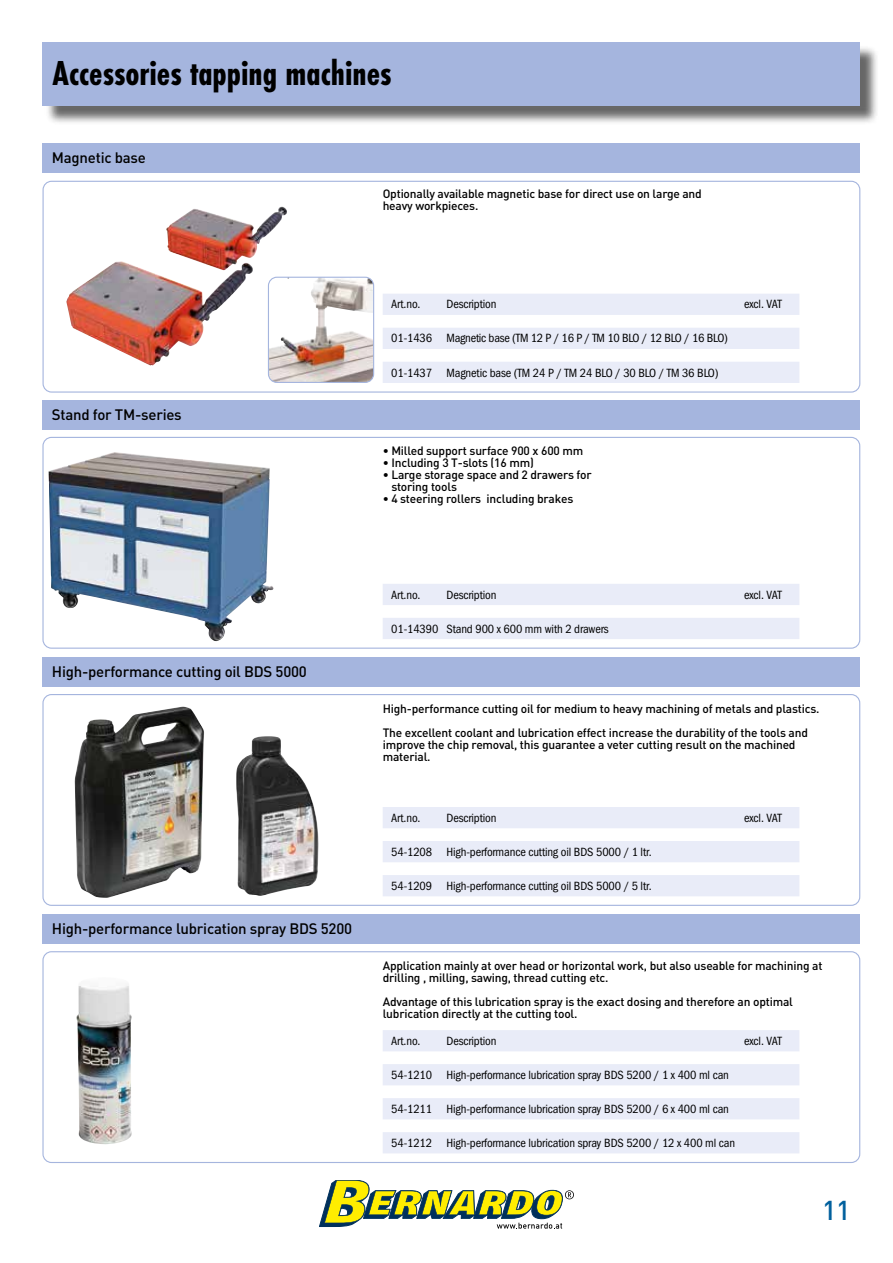
<style>
.page{position:relative;width:893px;height:1263px;background:#fff}
.page>*{position:absolute;margin:0;border:0;box-sizing:border-box;transform-origin:0 0}
.t1{font:700 36px "Futura PT Cond";color:#000}
.t2{font:500 27px "DIN Pro";color:#00609d}
.t3{font:500 15px "DIN Pro";letter-spacing:-.015em;color:#000}
.t4{font:500 12px/12px "DIN Pro";letter-spacing:-.015em;color:#000}
.t5{font:12px "Franklin Gothic Book Cond ITC";letter-spacing:-.01em;color:#000}
</style>
<div class="page">
<div style="left:45px;top:45px;width:834px;height:80px;background:#000;opacity:.6"></div>
<div style="left:43px;top:43px;width:817px;height:63px;background:#a5b5de"></div>
<div style="left:43px;top:143px;width:817px;height:29px;background:#a5b5de"></div>
<div style="left:43px;top:400px;width:817px;height:29px;background:#a5b5de"></div>
<div style="left:42px;top:437px;width:818px;height:212px;border:1px solid #a5b5de;border-radius:9px"></div>
<div style="left:43px;top:657px;width:817px;height:29px;background:#a5b5de"></div>
<div style="left:42px;top:694px;width:818px;height:212px;border:1px solid #a5b5de;border-radius:9px"></div>
<div style="left:43px;top:914px;width:817px;height:30px;background:#a5b5de"></div>
<div style="left:42px;top:951px;width:818px;height:212px;border:1px solid #a5b5de;border-radius:9px"></div>
<img style="left:236px;top:736px;width:83px;height:160px">
<img style="left:75px;top:707px;width:129px;height:191px">
<img style="left:76px;top:985px;width:56px;height:160px">
<svg style="left:383px;top:584px;width:416px;height:55px"></svg>
<div style="left:43px;top:181px;width:817px;height:212px;border:1px solid #a5b5de;border-radius:9px"></div>
<svg style="left:383px;top:294px;width:416px;height:89px"></svg>
<img style="left:66px;top:207px;width:221px;height:158px">
<img style="left:268px;top:277px;width:106px;height:105px">
<div style="left:268px;top:277px;width:106px;height:106px;border:1px solid #a5b5de;border-radius:9px"></div>
<svg style="left:383px;top:807px;width:416px;height:89px"></svg>
<svg style="left:383px;top:1030px;width:416px;height:123px;fill:#e9ecf8"></svg>
<img style="left:49px;top:452px;width:225px;height:190px">
<svg style="left:319px;top:1180px;width:255px;height:49px"></svg>
<h1 class="t1" style="left:53px;top:52px;width:340px">Accessories tapping machines</h1>
<p class="t3" style="left:52px;top:147px;width:96px">Magnetic base</p>
<p class="t4" style="left:383px;top:188px;width:321px">Optionally available magnetic base for direct use on large and heavy workpieces.</p>
<p class="t3" style="left:52px;top:404px;width:131px">Stand for TM-series</p>
<p class="t5" style="left:391px;top:297px;width:31px">Art.no.</p>
<p class="t5" style="left:446px;top:297px;width:52px">Description</p>
<p class="t5" style="left:744px;top:297px;width:39px">excl. VAT</p>
<p class="t5" style="left:391px;top:331px;width:338px">01-1436 Magnetic base (TM 12 P / 16 P / TM 10 BLO / 12 BLO / 16 BLO)</p>
<p class="t5" style="left:391px;top:365px;width:329px">01-1437 Magnetic base (TM 24 P / TM 24 BLO / 30 BLO / TM 36 BLO)</p>
<p class="t4" style="left:383px;top:444px;width:202px">• Milled support surface 900 x 600 mm</p>
<p class="t4" style="left:383px;top:456px;width:153px">• Including 3 T-slots (16 mm)</p>
<p class="t4" style="left:391px;top:468px;width:202px;text-indent:-9px">• Large storage space and 2 drawers for storing tools</p>
<p class="t4" style="left:383px;top:492px;width:192px">• 4 steering rollers including brakes</p>
<p class="t3" style="left:52px;top:661px;width:256px">High-performance cutting oil BDS 5000</p>
<p class="t3" style="left:52px;top:918px;width:302px">High-performance lubrication spray BDS 5200</p>
<p class="t5" style="left:391px;top:587px;width:31px">Art.no.</p>
<p class="t5" style="left:446px;top:587px;width:52px">Description</p>
<p class="t5" style="left:744px;top:587px;width:39px">excl. VAT</p>
<p class="t5" style="left:391px;top:622px;width:219px">01-14390 Stand 900 x 600 mm with 2 drawers</p>
<p class="t4" style="left:383px;top:696px;width:438px;line-height:24px">High-performance cutting oil for medium to heavy machining of metals and plastics.<br>The excellent coolant and lubrication effect increase the durability of the tools and</p>
<p class="t4" style="left:383px;top:738px;width:414px">improve the chip removal, this guarantee a veter cutting result on the machined material.</p>
<p class="t5" style="left:391px;top:811px;width:31px">Art.no.</p>
<p class="t5" style="left:446px;top:811px;width:52px">Description</p>
<p class="t5" style="left:744px;top:811px;width:39px">excl. VAT</p>
<p class="t5" style="left:391px;top:845px;width:262px">54-1208 High-performance cutting oil BDS 5000 / 1 ltr.</p>
<p class="t5" style="left:391px;top:879px;width:262px">54-1209 High-performance cutting oil BDS 5000 / 5 ltr.</p>
<p class="t4" style="left:383px;top:959px;width:441px">Application mainly at over head or horizontal work, but also useable for machining at drilling , milling, sawing, thread cutting etc.</p>
<p class="t4" style="left:383px;top:995px;width:412px">Advantage of this lubrication spray is the exact dosing and therefore an optimal lubrication directly at the cutting tool.</p>
<p class="t5" style="left:391px;top:1034px;width:31px">Art.no.</p>
<p class="t5" style="left:446px;top:1034px;width:52px">Description</p>
<p class="t5" style="left:744px;top:1034px;width:39px">excl. VAT</p>
<p class="t5" style="left:391px;top:1068px;width:339px">54-1210 High-performance lubrication spray BDS 5200 / 1 x 400 ml can</p>
<p class="t5" style="left:391px;top:1102px;width:339px">54-1211 High-performance lubrication spray BDS 5200 / 6 x 400 ml can</p>
<p class="t5" style="left:391px;top:1136px;width:346px">54-1212 High-performance lubrication spray BDS 5200 / 12 x 400 ml can</p>
<h2 class="t2" style="left:822px;top:1192px;width:30px">11</h2>
</div>
